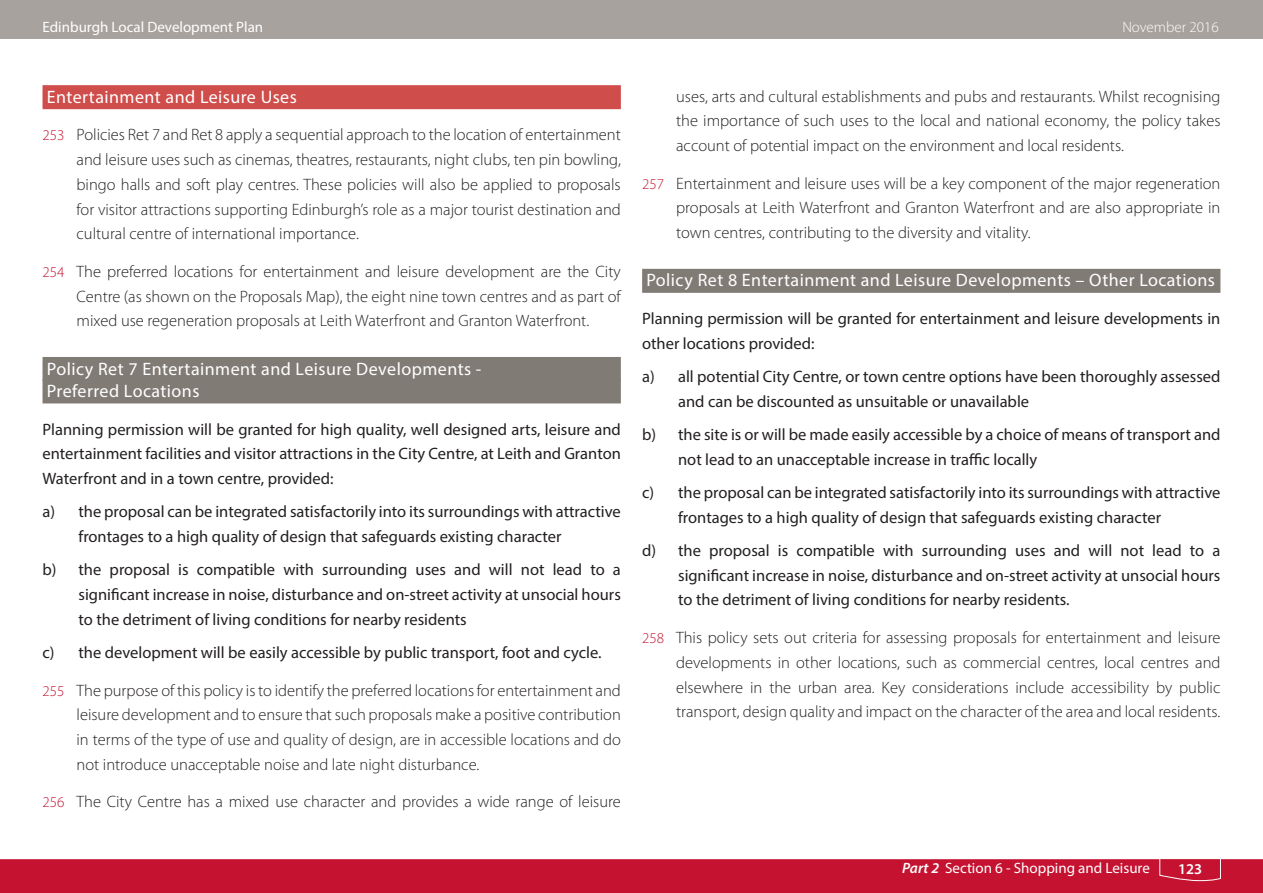
<style>
.page{position:relative;width:1263px;height:893px;background:#fff}
.page>*{position:absolute;margin:0;border:0;box-sizing:border-box;transform-origin:0 0}
.t1{font:18px/22.5px "Myriad Pro";letter-spacing:.025em;color:#fff}
.t2{font:300 16.5px/24.8px "Myriad Pro";color:#231f20;text-align:justify}
.t3{font:16.5px/24.8px "Myriad Pro";color:#231f20}
.t4{font:15px "Myriad Pro";color:#fff}
.t5{font:300 15px "Myriad Pro";color:#fff}
.t6{font:600 15px "Myriad Pro";color:#fff}
.s1{font-size:15px;color:#c41230}
.s2{font-weight:600;font-style:italic}
</style>
<div class="page">
<div style="left:0;top:859px;width:1263px;height:34px;background:#c41230"></div>
<div style="left:0;top:0;width:1263px;height:38px;background:#a8a29e"></div>
<div style="left:43px;top:85px;width:578px;height:24px;background:#cf4d4a"></div>
<div style="left:43px;top:357px;width:578px;height:24px;background:#817b76"></div>
<div style="left:43px;top:379px;width:578px;height:24px;background:#817b76"></div>
<div style="left:642px;top:269px;width:578px;height:24px;background:#817b76"></div>
<svg style="left:0;top:859px;width:1263px;height:22px"></svg>
<p class="t4" style="left:43px;top:17px;width:222px">Edinburgh Local Development Plan</p>
<p class="t5" style="left:1122px;top:18px;width:98px">November 2016</p>
<p class="t1" style="left:47px;top:85px;width:252px">Entertainment and Leisure Uses</p>
<p class="t2" style="left:77px;top:122px;width:546px;text-indent:-34px"><span class="s1">253</span> Policies Ret 7 and Ret 8 apply a sequential approach to the location of entertainment and leisure uses such as cinemas, theatres, restaurants, night clubs, ten pin bowling, bingo halls and soft play centres. These policies will also be applied to proposals for visitor attractions supporting Edinburgh’s role as a major tourist destination and cultural centre of international importance.</p>
<p class="t2" style="left:77px;top:259px;width:546px;text-indent:-34px"><span class="s1">254</span> The preferred locations for entertainment and leisure development are the City Centre (as shown on the Proposals Map), the eight nine town centres and as part of mixed use regeneration proposals at Leith Waterfront and Granton Waterfront.</p>
<p class="t1" style="left:47px;top:357px;width:436px">Policy Ret 7 Entertainment and Leisure Developments -<br>Preferred Locations</p>
<p class="t3" style="left:43px;top:416px;width:580px;text-align:justify">Planning permission will be granted for high quality, well designed arts, leisure and entertainment facilities and visitor attractions in the City Centre, at Leith and Granton Waterfront and in a town centre, provided:</p>
<p class="t3" style="left:79px;top:499px;width:544px;text-indent:-36px">a) the proposal can be integrated satisfactorily into its surroundings with attractive frontages to a high quality of design that safeguards existing character</p>
<p class="t3" style="left:79px;top:557px;width:544px;text-align:justify;text-indent:-36px">b) the proposal is compatible with surrounding uses and will not lead to a significant increase in noise, disturbance and on-street activity at unsocial hours to the detriment of living conditions for nearby residents</p>
<p class="t3" style="left:43px;top:640px;width:561px">c) the development will be easily accessible by public transport, foot and cycle.</p>
<p class="t2" style="left:77px;top:678px;width:546px;text-indent:-34px"><span class="s1">255</span> The purpose of this policy is to identify the preferred locations for entertainment and leisure development and to ensure that such proposals make a positive contribution in terms of the type of use and quality of design, are in accessible locations and do not introduce unacceptable noise and late night disturbance.</p>
<p class="t2" style="left:43px;top:789px;width:580px"><span class="s1">256</span> The City Centre has a mixed use character and provides a wide range of leisure</p>
<p class="t2" style="left:676px;top:84px;width:546px">uses, arts and cultural establishments and pubs and restaurants. Whilst recognising the importance of such uses to the local and national economy, the policy takes account of potential impact on the environment and local residents.</p>
<p class="t2" style="left:676px;top:171px;width:546px;text-indent:-34px"><span class="s1">257</span> Entertainment and leisure uses will be a key component of the major regeneration proposals at Leith Waterfront and Granton Waterfront and are also appropriate in town centres, contributing to the diversity and vitality.</p>
<p class="t1" style="left:646px;top:269px;width:570px">Policy Ret 8 Entertainment and Leisure Developments – Other Locations</p>
<p class="t3" style="left:642px;top:306px;width:580px">Planning permission will be granted for entertainment and leisure developments in other locations provided:</p>
<p class="t3" style="left:678px;top:364px;width:544px;text-indent:-36px">a) all potential City Centre, or town centre options have been thoroughly assessed and can be discounted as unsuitable or unavailable</p>
<p class="t3" style="left:678px;top:422px;width:544px;text-indent:-36px">b) the site is or will be made easily accessible by a choice of means of transport and not lead to an unacceptable increase in traffic locally</p>
<p class="t3" style="left:678px;top:480px;width:544px;text-indent:-36px">c) the proposal can be integrated satisfactorily into its surroundings with attractive frontages to a high quality of design that safeguards existing character</p>
<p class="t3" style="left:678px;top:538px;width:544px;text-align:justify;text-indent:-36px">d) the proposal is compatible with surrounding uses and will not lead to a significant increase in noise, disturbance and on-street activity at unsocial hours to the detriment of living conditions for nearby residents.</p>
<p class="t2" style="left:676px;top:625px;width:546px;text-indent:-34px"><span class="s1">258</span> This policy sets out criteria for assessing proposals for entertainment and leisure developments in other locations, such as commercial centres, local centres and elsewhere in the urban area. Key considerations include accessibility by public transport, design quality and impact on the character of the area and local residents.</p>
<p class="t4" style="left:902px;top:859px;width:249px"><span class="s2">Part 2</span> Section 6 - Shopping and Leisure</p>
<p class="t6" style="left:1178px;top:859px;width:26px">123</p>
</div>
